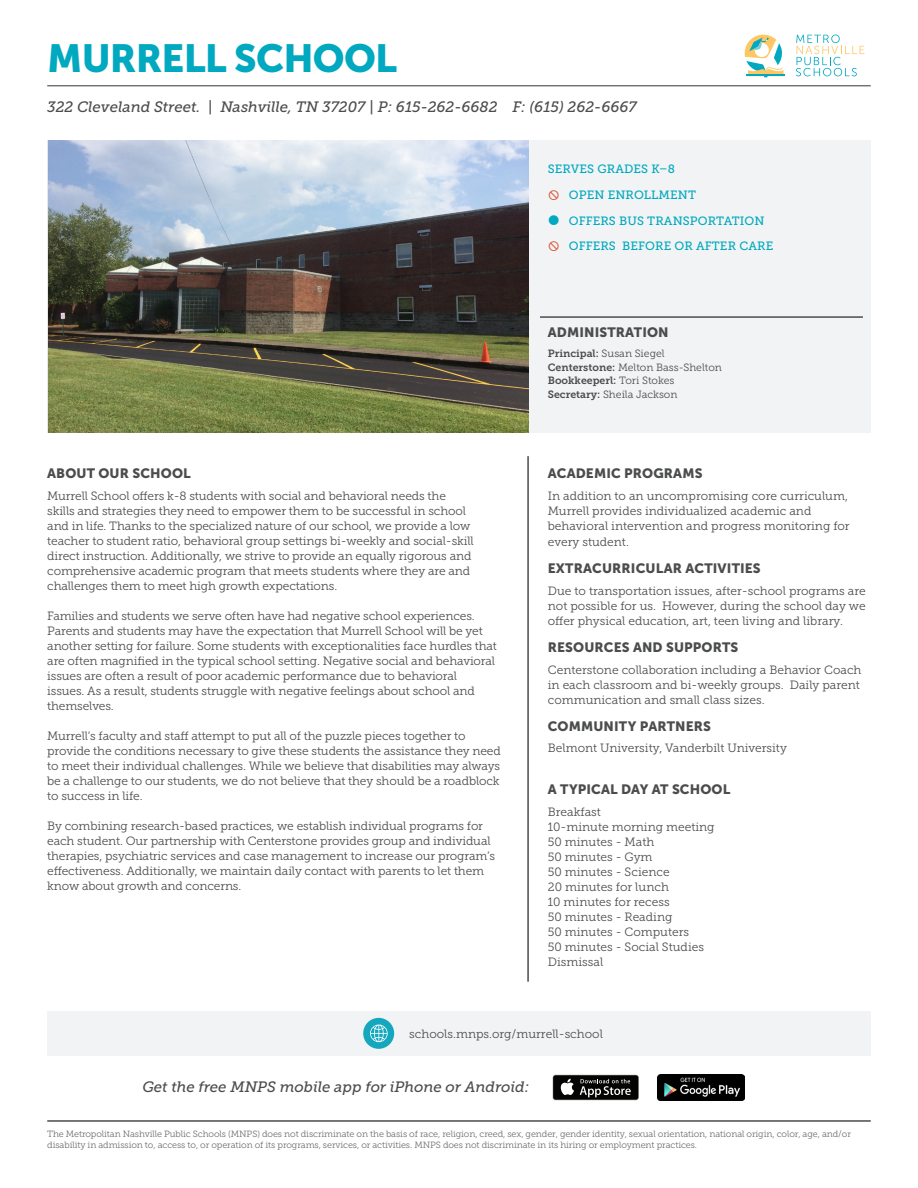
<style>
.page{position:relative;width:918px;height:1188px;background:#fff}
.page>*{position:absolute;margin:0;border:0;box-sizing:border-box;transform-origin:0 0}
.School_Name_1{font:39px "Museo Sans 900";letter-spacing:-.02em;color:#00a9bf}
.Address{font:italic 15px "Museo Slab 500";color:#4b4c4d}
.Small_Headers{font:13.5px "Museo Sans 900";letter-spacing:.01em;color:#4b4c4d}
.Body_8{font:12px/15px "Museo Slab 300";letter-spacing:-.01em;color:#4b4c4d}
.At_a_glance{font:12px "Museo Slab 500";letter-spacing:.01em;color:#00a9bf}
.Body_7{font:10.5px "Museo Slab 300";color:#4b4c4d}
.Body_7-2{font:10.5px "Museo Slab 700";color:#4b4c4d}
.Fine_print{font:9px/10.8px "Museo Slab 300";letter-spacing:-.01em;color:#6c6d70}
.s1{font-family:"Museo Slab 700"}
.s2{font-family:"Museo Slab 300"}
</style>
<div class="page">
<div style="left:47px;top:140px;width:823px;height:293px;background:#f2f3f4"></div>
<img style="left:48px;top:140px;width:481px;height:293px">
<div style="left:553px;top:1075px;width:85px;height:25px;background:#040503;border-radius:2px"></div>
<svg style="left:560px;top:1079px;width:14px;height:16px"></svg>
<svg style="left:580px;top:1079px;width:51px;height:18px"></svg>
<img style="left:658px;top:1075px;width:86px;height:25px">
<hr style="left:47px;top:85px;width:824px;height:1px;background:#4b4c4d">
<svg style="left:796px;top:35px;width:68px;height:41px"></svg>
<svg style="left:745px;top:35px;width:40px;height:42px"></svg>
<div style="left:47px;top:1011px;width:824px;height:45px;background:#f2f3f4"></div>
<hr style="left:47px;top:1120px;width:824px;height:2px;background:#4b4c4d">
<div style="left:363px;top:1018px;width:31px;height:31px;background:#15a7bd;border-radius:50%"></div>
<svg style="left:370px;top:1025px;width:18px;height:17px"></svg>
<hr style="left:540px;top:316px;width:323px;height:2px;background:#4b4c4d">
<hr style="left:527px;top:456px;width:2px;height:526px;background:#4b4c4d">
<p class="School_Name_1" style="left:47px;top:36px;width:351px">MURRELL SCHOOL</p>
<p class="Address" style="left:47px;top:99px;width:591px">322 Cleveland Street. | Nashville, TN 37207 | P: 615-262-6682 F: (615) 262-6667</p>
<p class="At_a_glance" style="left:548px;top:162px;width:129px">SERVES GRADES K–8</p>
<p class="At_a_glance" style="left:569px;top:188px;width:129px">OPEN ENROLLMENT</p>
<p class="At_a_glance" style="left:569px;top:214px;width:197px">OFFERS BUS TRANSPORTATION</p>
<p class="At_a_glance" style="left:569px;top:240px;width:206px">OFFERS BEFORE OR AFTER CARE</p>
<p class="Small_Headers" style="left:47px;top:466px;width:145px">ABOUT OUR SCHOOL</p>
<p class="Body_8" style="left:47px;top:488px;width:428px">Murrell School offers k-8 students with social and behavioral needs the skills and strategies they need to empower them to be successful in school and in life. Thanks to the specialized nature of our school, we provide a low teacher to student ratio, behavioral group settings bi-weekly and social-skill direct instruction. Additionally, we strive to provide an equally rigorous and comprehensive academic program that meets students where they are and challenges them to meet high growth expectations.</p>
<p class="Body_8" style="left:47px;top:608px;width:451px">Families and students we serve often have had negative school experiences.<br>Parents and students may have the expectation that Murrell School will be yet another setting for failure. Some students with exceptionalities face hurdles that are often magnified in the typical school setting. Negative social and behavioral issues are often a result of poor academic performance due to behavioral issues. As a result, students struggle with negative feelings about school and themselves.</p>
<p class="Body_8" style="left:47px;top:728px;width:455px">Murrell’s faculty and staff attempt to put all of the puzzle pieces together to provide the conditions necessary to give these students the assistance they need to meet their individual challenges. While we believe that disabilities may always be a challenge to our students, we do not believe that they should be a roadblock to success in life.</p>
<p class="Body_8" style="left:47px;top:818px;width:450px">By combining research-based practices, we establish individual programs for each student. Our partnership with Centerstone provides group and individual therapies, psychiatric services and case management to increase our program’s effectiveness. Additionally, we maintain daily contact with parents to let them know about growth and concerns.</p>
<p class="Small_Headers" style="left:548px;top:324px;width:122px">ADMINISTRATION</p>
<p class="Body_7" style="left:548px;top:348px;width:118px"><span class="s1">Principal:</span> Susan Siegel</p>
<p class="Body_7" style="left:548px;top:361px;width:176px"><span class="s1">Centerstone:</span> Melton Bass-Shelton</p>
<p class="Body_7-2" style="left:548px;top:374px;width:128px">Bookkeeperl: <span class="s2">Tori Stokes</span></p>
<p class="Body_7" style="left:548px;top:388px;width:131px"><span class="s1">Secretary:</span> Sheila Jackson</p>
<p class="Small_Headers" style="left:548px;top:466px;width:156px">ACADEMIC PROGRAMS</p>
<p class="Body_8" style="left:548px;top:488px;width:303px">In addition to an uncompromising core curriculum,<br>Murrell provides individualized academic and behavioral intervention and progress monitoring for</p>
<p class="Body_8" style="left:548px;top:535px;width:83px">every student.</p>
<p class="Small_Headers" style="left:548px;top:561px;width:214px">EXTRACURRICULAR ACTIVITIES</p>
<p class="Body_8" style="left:548px;top:583px;width:319px;text-align:justify">Due to transportation issues, after-school programs are not possible for us. However, during the school day we offer physical education, art, teen living and library.</p>
<p class="Small_Headers" style="left:548px;top:640px;width:192px">RESOURCES AND SUPPORTS</p>
<p class="Body_8" style="left:548px;top:662px;width:315px">Centerstone collaboration including a Behavior Coach in each classroom and bi-weekly groups. Daily parent communication and small class sizes.</p>
<p class="Small_Headers" style="left:548px;top:718px;width:165px">COMMUNITY PARTNERS</p>
<p class="Body_8" style="left:548px;top:741px;width:241px">Belmont University, Vanderbilt University</p>
<p class="Small_Headers" style="left:548px;top:782px;width:184px">A TYPICAL DAY AT SCHOOL</p>
<p class="Body_8" style="left:548px;top:805px;width:55px">Breakfast</p>
<p class="Body_8" style="left:548px;top:820px;width:168px">10-minute morning meeting</p>
<p class="Body_8" style="left:548px;top:835px;width:108px">50 minutes - Math</p>
<p class="Body_8" style="left:548px;top:850px;width:106px">50 minutes - Gym</p>
<p class="Body_8" style="left:548px;top:865px;width:123px">50 minutes - Science</p>
<p class="Body_8" style="left:548px;top:880px;width:123px">20 minutes for lunch</p>
<p class="Body_8" style="left:548px;top:895px;width:123px">10 minutes for recess</p>
<p class="Body_8" style="left:548px;top:910px;width:126px">50 minutes - Reading</p>
<p class="Body_8" style="left:548px;top:925px;width:143px">50 minutes - Computers</p>
<p class="Body_8" style="left:548px;top:940px;width:158px">50 minutes - Social Studies</p>
<p class="Body_8" style="left:548px;top:955px;width:57px">Dismissal</p>
<p class="Body_8" style="left:409px;top:1027px;width:195px">schools.mnps.org/murrell-school</p>
<p class="Address" style="left:142px;top:1078px;width:388px">Get the free MNPS mobile app for iPhone or Android:</p>
<p class="Fine_print" style="left:47px;top:1128px;width:805px">The Metropolitan Nashville Public Schools (MNPS) does not discriminate on the basis of race, religion, creed, sex, gender, gender identity, sexual orientation, national origin, color, age, and/or disability in admission to, access to, or operation of its programs, services, or activities. MNPS does not discriminate in its hiring or employment practices.</p>
</div>
